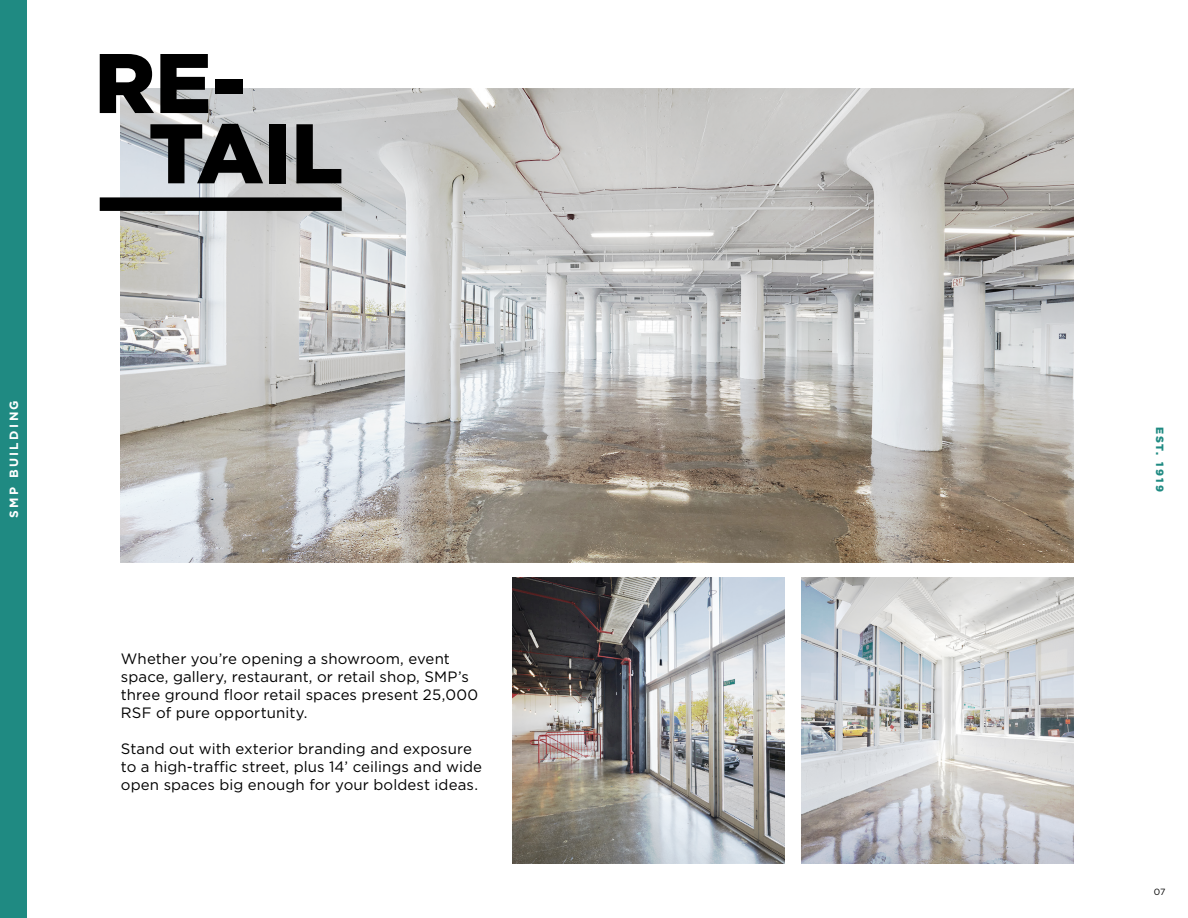
<style>
.page{position:relative;width:1188px;height:918px;background:#fff}
.page>*{position:absolute;margin:0;border:0;box-sizing:border-box;transform-origin:0 0}
.t1{font:900 84.3px/70.2px "Gotham";color:#000}
.t2{font:15px/18px "Gotham";letter-spacing:.005em;color:#000}
.t3{font:700 12px "Gotham";letter-spacing:.2em;color:#fff}
.t4{font:900 10.5px "Gotham";letter-spacing:.2em;color:#1f8a82}
.t5{font:9px "Gotham";color:#000}
</style>
<div class="page">
<div style="left:0;top:0;width:27px;height:918px;background:#1f8a82"></div>
<svg style="left:120px;top:89px;width:954px;height:474px;background:#bcbab6"></svg>
<svg style="left:801px;top:578px;width:273px;height:286px;background:#c9cacc"></svg>
<img style="left:512px;top:578px;width:273px;height:286px">
<div style="left:100px;top:197px;width:242px;height:14px;background:#000"></div>
<h1 class="t1" style="left:148px;top:46px;width:196px;text-indent:-54px">RE-<br>TAIL</h1>
<p class="t3" style="left:6px;top:518px;width:119px;rotate:-90deg">SMP BUILDING</p>
<p class="t2" style="left:121px;top:649px;width:359px">Whether you’re opening a showroom, event space, gallery, restaurant, or retail shop, SMP’s three ground floor retail spaces present 25,000<br>RSF of pure opportunity.</p>
<p class="t2" style="left:121px;top:739px;width:363px">Stand out with exterior branding and exposure to a high-traffic street, plus 14’ ceilings and wide open spaces big enough for your boldest ideas.</p>
<p class="t4" style="left:1166px;top:427px;width:66px;rotate:90deg">EST. 1919</p>
<p class="t5" style="left:1154px;top:886px;width:13px">07</p>
</div>
